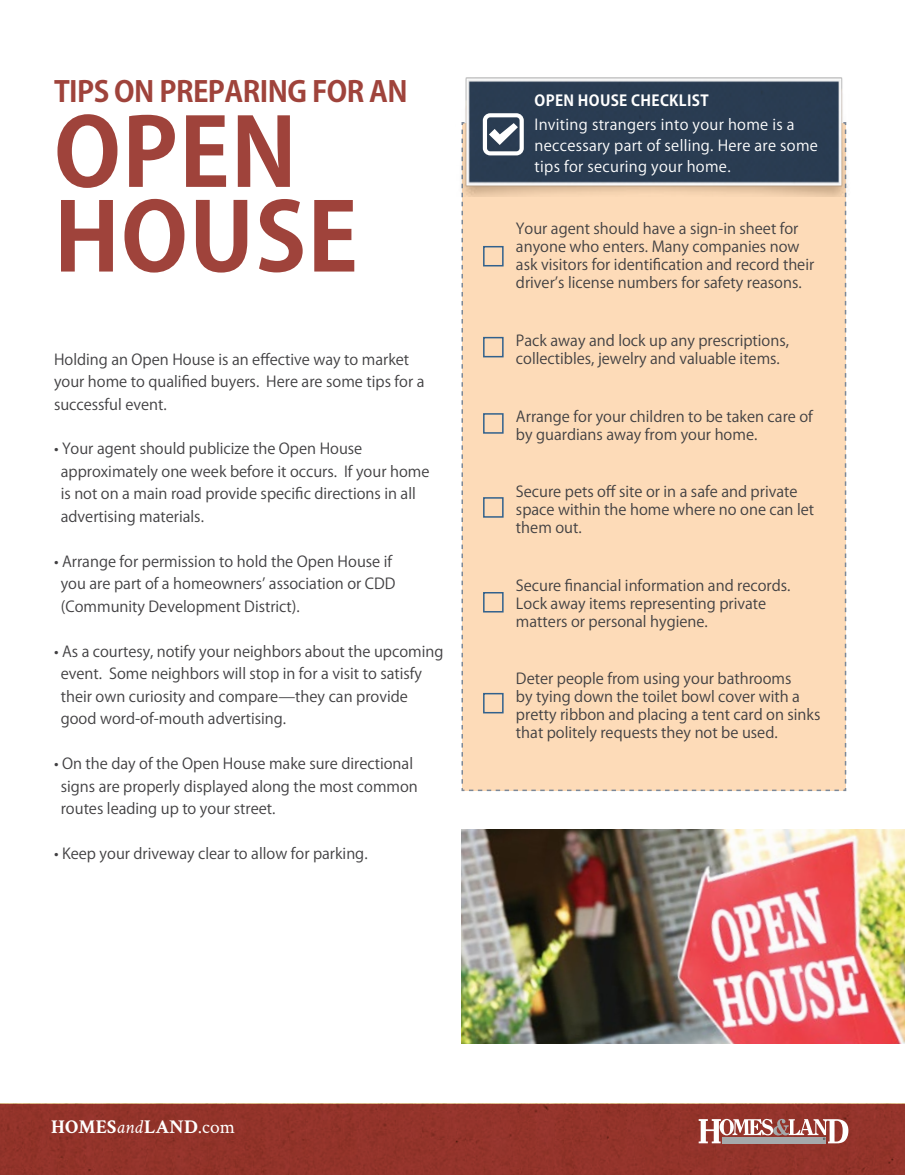
<style>
.page{position:relative;width:905px;height:1175px;background:#fff}
.page>*{position:absolute;margin:0;border:0;box-sizing:border-box;transform-origin:0 0}
.t1{font:700 93px/84.6px "Koz Go Pro";letter-spacing:.01em;color:#9f433b}
.t2{font:700 28.5px "Koz Go Pro";letter-spacing:-.02em;color:#9f433b}
.t3{font:700 19.5px "Crimson";color:#fff}
.t4{font:15px/22.5px "Koz Go Pro";color:#414042}
.t5{font:15px/21px "Koz Go Pro";letter-spacing:.02em;color:#fff}
.t6{font:700 15px "Koz Go Pro";color:#fff}
.s1{font-weight:400;font-style:italic}
.s2{font-weight:400}
</style>
<div class="page">
<div style="left:0;top:1103px;width:904px;height:71px;background:#93332a"></div>
<svg style="left:698px;top:1118px;width:150px;height:25px"></svg>
<img style="left:465px;top:77px;width:383px;height:119px">
<svg style="left:461px;top:113px;width:385px;height:678px;background:#e7cbae"></svg>
<img style="left:461px;top:829px;width:443px;height:214px">
<h2 class="t2" style="left:54px;top:73px;width:355px">TIPS ON PREPARING FOR AN</h2>
<h1 class="t1" style="left:54px;top:116px;width:305px">OPEN<br>HOUSE</h1>
<p class="t4" style="left:54px;top:348px;width:372px">Holding an Open House is an effective way to market your home to qualified buyers. Here are some tips for a successful event.</p>
<p class="t4" style="left:61px;top:438px;width:370px;text-indent:-7px">• Your agent should publicize the Open House approximately one week before it occurs. If your home is not on a main road provide specific directions in all advertising materials.</p>
<p class="t4" style="left:61px;top:550px;width:336px;text-indent:-7px">• Arrange for permission to hold the Open House if you are part of a homeowners’ association or CDD (Community Development District).</p>
<p class="t4" style="left:61px;top:640px;width:384px;text-indent:-7px">• As a courtesy, notify your neighbors about the upcoming event. Some neighbors will stop in for a visit to satisfy their own curiosity and compare—they can provide good word-of-mouth advertising.</p>
<p class="t4" style="left:61px;top:753px;width:358px;text-indent:-7px">• On the day of the Open House make sure directional signs are properly displayed along the most common routes leading up to your street.</p>
<p class="t4" style="left:54px;top:843px;width:315px">• Keep your driveway clear to allow for parking.</p>
<p class="t6" style="left:534px;top:91px;width:11px">OPEN</p>
<p class="t6" style="left:578px;top:91px;width:11px">HOUSE</p>
<p class="t6" style="left:631px;top:91px;width:11px">CHEC</p>
<p class="t6" style="left:669px;top:91px;width:32px">KLIST</p>
<p class="t5" style="left:534px;top:114px;width:285px">Inviting strangers into your home is a neccessary part of selling. Here are some tips for securing your home.</p>
<p class="t4" style="left:516px;top:220px;width:300px;line-height:18px">Your agent should have a sign-in sheet for anyone who enters. Many companies now ask visitors for identification and record their driver’s license numbers for safety reasons.</p>
<p class="t4" style="left:516px;top:332px;width:274px;line-height:18px">Pack away and lock up any prescriptions, collectibles, jewelry and valuable items.</p>
<p class="t4" style="left:516px;top:407px;width:298px;line-height:18px">Arrange for your children to be taken care of by guardians away from your home.</p>
<p class="t4" style="left:516px;top:483px;width:300px;line-height:18px">Secure pets off site or in a safe and private space within the home where no one can let them out.</p>
<p class="t4" style="left:516px;top:576px;width:276px;line-height:18px">Secure financial information and records.<br>Lock away items representing private matters or personal hygiene.</p>
<p class="t4" style="left:516px;top:670px;width:306px;line-height:18px">Deter people from using your bathrooms<br>by tying down the toilet bowl cover with a pretty ribbon and placing a tent card on sinks that politely requests they not be used.</p>
<h3 class="t3" style="left:51px;top:1114px;width:185px">HOMES<span class="s1">and</span>LAND<span class="s2">.com</span></h3>
</div>
